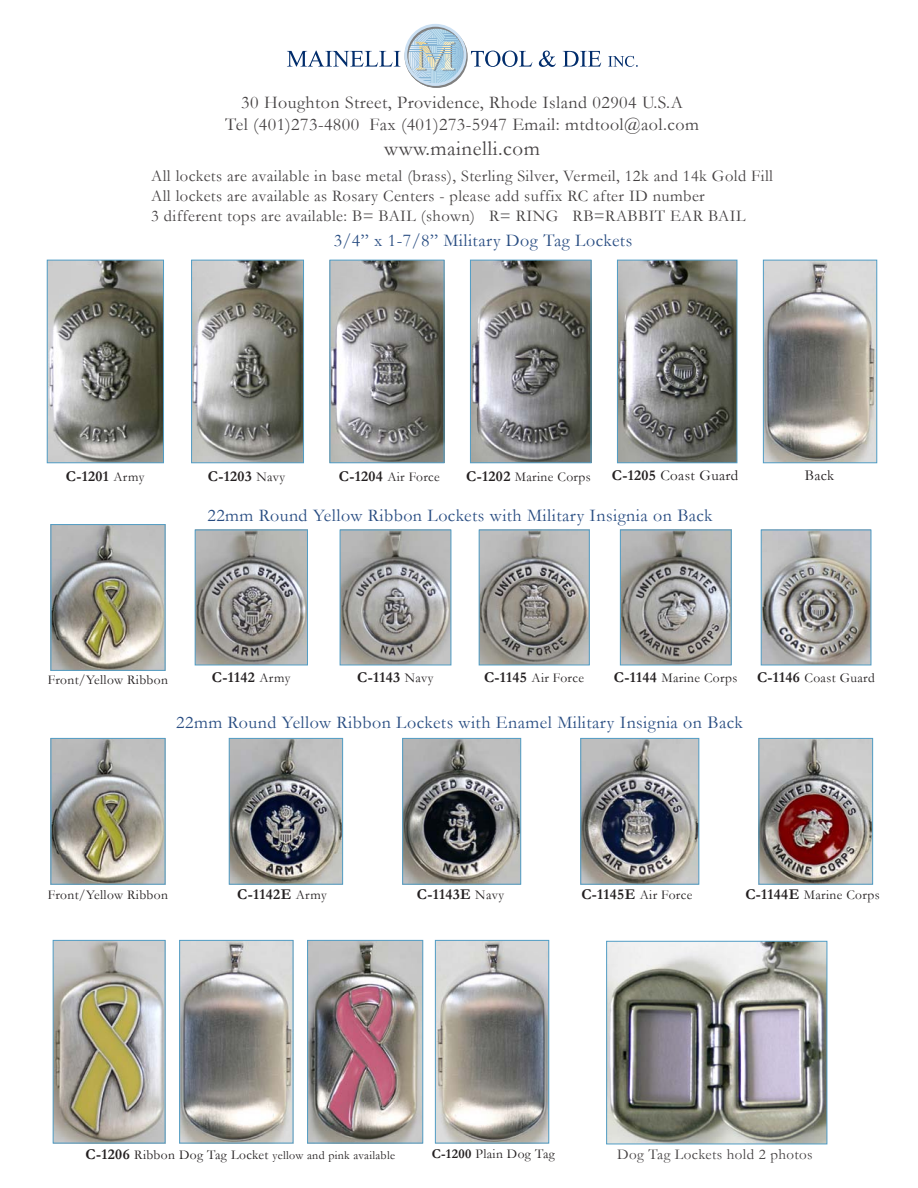
<style>
.page{position:relative;width:918px;height:1188px;background:#fff}
.page>*{position:absolute;margin:0;border:0;box-sizing:border-box;transform-origin:0 0}
.t1{font:21px "Garamond";letter-spacing:.025em;color:#231f20}
.t2{font:18px "Garamond";letter-spacing:.025em;color:#002c6b}
.t3{font:18px/21.6px "Garamond";letter-spacing:.025em;color:#231f20;text-align:center}
.t4{font:16.5px/19.8px "Garamond";letter-spacing:.025em;color:#231f20}
.t5{font:700 15px "Garamond";letter-spacing:.025em;color:#231f20}
.t6{font:15px "Garamond";letter-spacing:.025em;color:#231f20}
.t7{font:13.5px "Garamond";letter-spacing:.025em;color:#231f20}
.t8{font:12px "Garamond";letter-spacing:.025em;color:#231f20}
.s1{font-weight:400;font-size:13.5px}
.s2{font-weight:700;font-size:15px}
.s3{font-weight:700}
.s4{font-size:13.5px}
</style>
<div class="page">
<img style="left:309px;top:942px;width:112px;height:199px">
<div style="left:307px;top:940px;width:116px;height:203px;border:1px solid #519dc5"></div>
<img style="left:181px;top:942px;width:110px;height:199px">
<div style="left:179px;top:940px;width:114px;height:203px;border:1px solid #519dc5"></div>
<img style="left:53px;top:740px;width:110px;height:143px">
<div style="left:51px;top:738px;width:114px;height:147px;border:1px solid #519dc5"></div>
<img style="left:53px;top:526px;width:110px;height:143px">
<div style="left:51px;top:524px;width:114px;height:147px;border:1px solid #519dc5"></div>
<img style="left:342px;top:532px;width:107px;height:131px">
<div style="left:340px;top:530px;width:111px;height:135px;border:1px solid #519dc5"></div>
<img style="left:622px;top:532px;width:108px;height:131px">
<div style="left:620px;top:530px;width:112px;height:135px;border:1px solid #519dc5"></div>
<img style="left:481px;top:532px;width:107px;height:131px">
<div style="left:479px;top:530px;width:111px;height:135px;border:1px solid #519dc5"></div>
<img style="left:197px;top:532px;width:109px;height:131px">
<div style="left:195px;top:530px;width:113px;height:135px;border:1px solid #519dc5"></div>
<img style="left:763px;top:532px;width:106px;height:131px">
<div style="left:761px;top:530px;width:110px;height:135px;border:1px solid #519dc5"></div>
<img style="left:55px;top:942px;width:108px;height:199px">
<div style="left:53px;top:940px;width:112px;height:203px;border:1px solid #519dc5"></div>
<img style="left:437px;top:942px;width:110px;height:199px">
<div style="left:435px;top:940px;width:114px;height:203px;border:1px solid #519dc5"></div>
<img style="left:193px;top:262px;width:109px;height:199px">
<div style="left:191px;top:260px;width:113px;height:203px;border:1px solid #519dc5"></div>
<img style="left:332px;top:262px;width:110px;height:199px">
<div style="left:330px;top:260px;width:114px;height:203px;border:1px solid #519dc5"></div>
<img style="left:472px;top:262px;width:117px;height:199px">
<div style="left:470px;top:260px;width:121px;height:203px;border:1px solid #519dc5"></div>
<img style="left:619px;top:262px;width:116px;height:199px">
<div style="left:617px;top:260px;width:120px;height:203px;border:1px solid #519dc5"></div>
<img style="left:49px;top:262px;width:113px;height:199px">
<div style="left:47px;top:260px;width:117px;height:203px;border:1px solid #519dc5"></div>
<img style="left:765px;top:262px;width:110px;height:199px">
<div style="left:763px;top:260px;width:114px;height:203px;border:1px solid #519dc5"></div>
<img style="left:608px;top:943px;width:217px;height:199px">
<div style="left:606px;top:941px;width:221px;height:203px;border:1px solid #519dc5"></div>
<img style="left:231px;top:740px;width:110px;height:143px">
<div style="left:229px;top:738px;width:114px;height:147px;border:1px solid #519dc5"></div>
<img style="left:404px;top:740px;width:115px;height:143px">
<div style="left:402px;top:738px;width:119px;height:147px;border:1px solid #519dc5"></div>
<img style="left:582px;top:740px;width:115px;height:143px">
<div style="left:580px;top:738px;width:119px;height:147px;border:1px solid #519dc5"></div>
<img style="left:761px;top:740px;width:110px;height:143px">
<div style="left:759px;top:738px;width:114px;height:147px;border:1px solid #519dc5"></div>
<svg style="left:539px;top:51px;width:17px;height:16px"></svg>
<svg style="left:563px;top:51px;width:38px;height:16px"></svg>
<svg style="left:608px;top:56px;width:30px;height:11px"></svg>
<svg style="left:287px;top:24px;width:245px;height:64px"></svg>
<p class="t3" style="left:225px;top:92px;width:475px">30 Houghton Street, Providence, Rhode Island 02904 U.S.A<br>Tel (401)273-4800 Fax (401)273-5947 Email: mtdtool@aol.com</p>
<p class="t1" style="left:384px;top:136px;width:157px">www.mainelli.com</p>
<p class="t4" style="left:151px;top:166px;width:623px">All lockets are available in base metal (brass), Sterling Silver, Vermeil, 12k and 14k Gold Fill<br>All lockets are available as Rosary Centers - please add suffix RC after ID number<br>3 different tops are available: B= BAIL (shown) R= RING RB=RABBIT EAR BAIL</p>
<p class="t2" style="left:333px;top:229px;width:300px">3/4” x 1-7/8” Military Dog Tag Lockets</p>
<p class="t5" style="left:66px;top:467px;width:80px">C-1201 <span class="s1">Army</span></p>
<p class="t5" style="left:208px;top:467px;width:79px">C-1203 <span class="s1">Navy</span></p>
<p class="t7" style="left:339px;top:468px;width:103px"><span class="s2">C-1204</span> Air Force</p>
<p class="t7" style="left:466px;top:468px;width:126px"><span class="s2">C-1202</span> Marine Corps</p>
<p class="t6" style="left:612px;top:467px;width:128px"><span class="s3">C-1205</span> Coast Guard</p>
<p class="t2" style="left:207px;top:505px;width:507px">22mm Round Yellow Ribbon Lockets with Military Insignia on Back</p>
<p class="t6" style="left:805px;top:467px;width:31px">Back</p>
<p class="t7" style="left:48px;top:672px;width:122px">Front/Yellow Ribbon</p>
<p class="t5" style="left:212px;top:669px;width:80px">C-1142 <span class="s1">Army</span></p>
<p class="t5" style="left:357px;top:669px;width:78px">C-1143 <span class="s1">Navy</span></p>
<p class="t7" style="left:484px;top:670px;width:101px"><span class="s2">C-1145</span> Air Force</p>
<p class="t7" style="left:614px;top:670px;width:125px"><span class="s2">C-1144</span> Marine Corps</p>
<p class="t2" style="left:176px;top:712px;width:568px">22mm Round Yellow Ribbon Lockets with Enamel Military Insignia on Back</p>
<p class="t7" style="left:757px;top:670px;width:119px"><span class="s2">C-1146</span> Coast Guard</p>
<p class="t7" style="left:48px;top:887px;width:122px">Front/Yellow Ribbon</p>
<p class="t5" style="left:237px;top:885px;width:91px">C-1142E <span class="s1">Army</span></p>
<p class="t5" style="left:417px;top:885px;width:89px">C-1143E <span class="s1">Navy</span></p>
<p class="t7" style="left:581px;top:887px;width:112px"><span class="s2">C-1145E</span> Air Force</p>
<p class="t7" style="left:745px;top:887px;width:136px"><span class="s2">C-1144E</span> Marine Corps</p>
<p class="t8" style="left:86px;top:1148px;width:311px"><span class="s2">C-1206</span> <span class="s4">Ribbon Dog Tag Locket</span> yellow and pink available</p>
<p class="t7" style="left:432px;top:1145px;width:125px"><span class="s3">C-1200</span> Plain Dog Tag</p>
<p class="t6" style="left:617px;top:1145px;width:197px">Dog Tag Lockets hold 2 photos</p>
</div>
